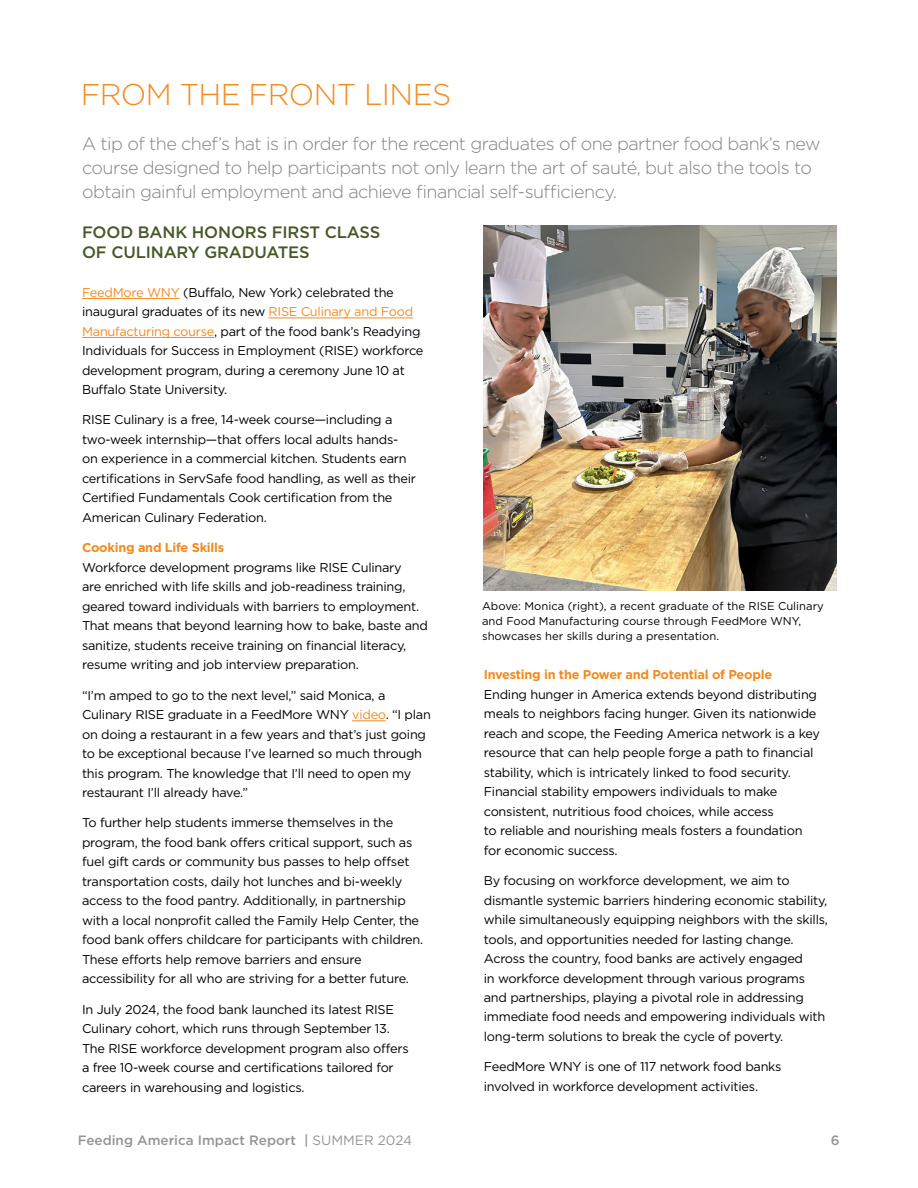
<style>
.page{position:relative;width:918px;height:1188px;background:#fff}
.page>*{position:absolute;margin:0;border:0;box-sizing:border-box;transform-origin:0 0}
.t1{font:300 30px "Gotham";letter-spacing:-.02em;color:#f38b1e}
.t2{font:300 18px/24px "Gotham";letter-spacing:-.03em;color:#808285}
.t3{font:500 16.5px/19.5px "Gotham";letter-spacing:-.01em;color:#475827}
.t4{font:500 13.5px "Gotham";color:#939598}
.t5{font:12.75px/19.5px "Gotham";letter-spacing:-.02em;color:#000}
.t6{font:700 12.75px "Gotham";letter-spacing:-.02em;color:#f38b1e}
.t7{font:11.25px/15px "Gotham";color:#000}
.s1{color:#f38b1e}
.s2{font-weight:400}
</style>
<div class="page">
<hr style="left:82px;top:298px;width:98px;height:1px;background:#f38b1e">
<hr style="left:269px;top:318px;width:144px;height:1px;background:#f38b1e">
<hr style="left:82px;top:337px;width:132px;height:1px;background:#f38b1e">
<hr style="left:352px;top:721px;width:34px;height:1px;background:#f38b1e">
<img style="left:484px;top:225px;width:353px;height:365px">
<h1 class="t1" style="left:81px;top:75px;width:372px">FROM THE FRONT LINES</h1>
<p class="t2" style="left:82px;top:132px;width:740px">A tip of the chef’s hat is in order for the recent graduates of one partner food bank’s new course designed to help participants not only learn the art of sauté, but also the tools to obtain gainful employment and achieve financial self-sufficiency.</p>
<p class="t3" style="left:82px;top:222px;width:300px">FOOD BANK HONORS FIRST CLASS<br>OF CULINARY GRADUATES</p>
<p class="t5" style="left:82px;top:282px;width:343px"><span class="s1">FeedMore WNY</span> (Buffalo, New York) celebrated the inaugural graduates of its new <span class="s1">RISE Culinary and Food Manufacturing course</span>, part of the food bank’s Readying Individuals for Success in Employment (RISE) workforce development program, during a ceremony June 10 at Buffalo State University.</p>
<p class="t5" style="left:82px;top:410px;width:336px">RISE Culinary is a free, 14-week course—including a two-week internship—that offers local adults hands&shy;on experience in a commercial kitchen. Students earn certifications in ServSafe food handling, as well as their Certified Fundamentals Cook certification from the American Culinary Federation.</p>
<p class="t6" style="left:82px;top:539px;width:144px">Cooking and Life Skills</p>
<p class="t5" style="left:82px;top:557px;width:347px">Workforce development programs like RISE Culinary<br>are enriched with life skills and job-readiness training, geared toward individuals with barriers to employment.<br>That means that beyond learning how to bake, baste and sanitize, students receive training on financial literacy, resume writing and job interview preparation.</p>
<p class="t5" style="left:82px;top:685px;width:350px">“I’m amped to go to the next level,” said Monica, a Culinary RISE graduate in a FeedMore WNY <span class="s1">video</span>. “I plan on doing a restaurant in a few years and that’s just going to be exceptional because I’ve learned so much through this program. The knowledge that I’ll need to open my restaurant I’ll already have.”</p>
<p class="t5" style="left:82px;top:813px;width:343px">To further help students immerse themselves in the program, the food bank offers critical support, such as fuel gift cards or community bus passes to help offset transportation costs, daily hot lunches and bi-weekly access to the food pantry. Additionally, in partnership with a local nonprofit called the Family Help Center, the food bank offers childcare for participants with children.<br>These efforts help remove barriers and ensure accessibility for all who are striving for a better future.</p>
<p class="t5" style="left:82px;top:999px;width:328px">In July 2024, the food bank launched its latest RISE Culinary cohort, which runs through September 13.<br>The RISE workforce development program also offers a free 10-week course and certifications tailored for careers in warehousing and logistics.</p>
<p class="t7" style="left:482px;top:599px;width:343px">Above: Monica (right), a recent graduate of the RISE Culinary and Food Manufacturing course through FeedMore WNY, showcases her skills during a presentation.</p>
<p class="t6" style="left:484px;top:666px;width:290px">Investing in the Power and Potential of People</p>
<p class="t5" style="left:484px;top:684px;width:338px">Ending hunger in America extends beyond distributing meals to neighbors facing hunger. Given its nationwide reach and scope, the Feeding America network is a key resource that can help people forge a path to financial stability, which is intricately linked to food security.<br>Financial stability empowers individuals to make consistent, nutritious food choices, while access<br>to reliable and nourishing meals fosters a foundation for economic success.</p>
<p class="t5" style="left:484px;top:871px;width:346px">By focusing on workforce development, we aim to dismantle systemic barriers hindering economic stability, while simultaneously equipping neighbors with the skills, tools, and opportunities needed for lasting change.<br>Across the country, food banks are actively engaged<br>in workforce development through various programs and partnerships, playing a pivotal role in addressing immediate food needs and empowering individuals with long-term solutions to break the cycle of poverty.</p>
<p class="t5" style="left:484px;top:1057px;width:299px">FeedMore WNY is one of 117 network food banks involved in workforce development activities.</p>
<p class="t4" style="left:78px;top:1131px;width:336px">Feeding America Impact Report | <span class="s2">SUMMER 2024</span></p>
<p class="t4" style="left:831px;top:1131px;width:10px">6</p>
</div>
